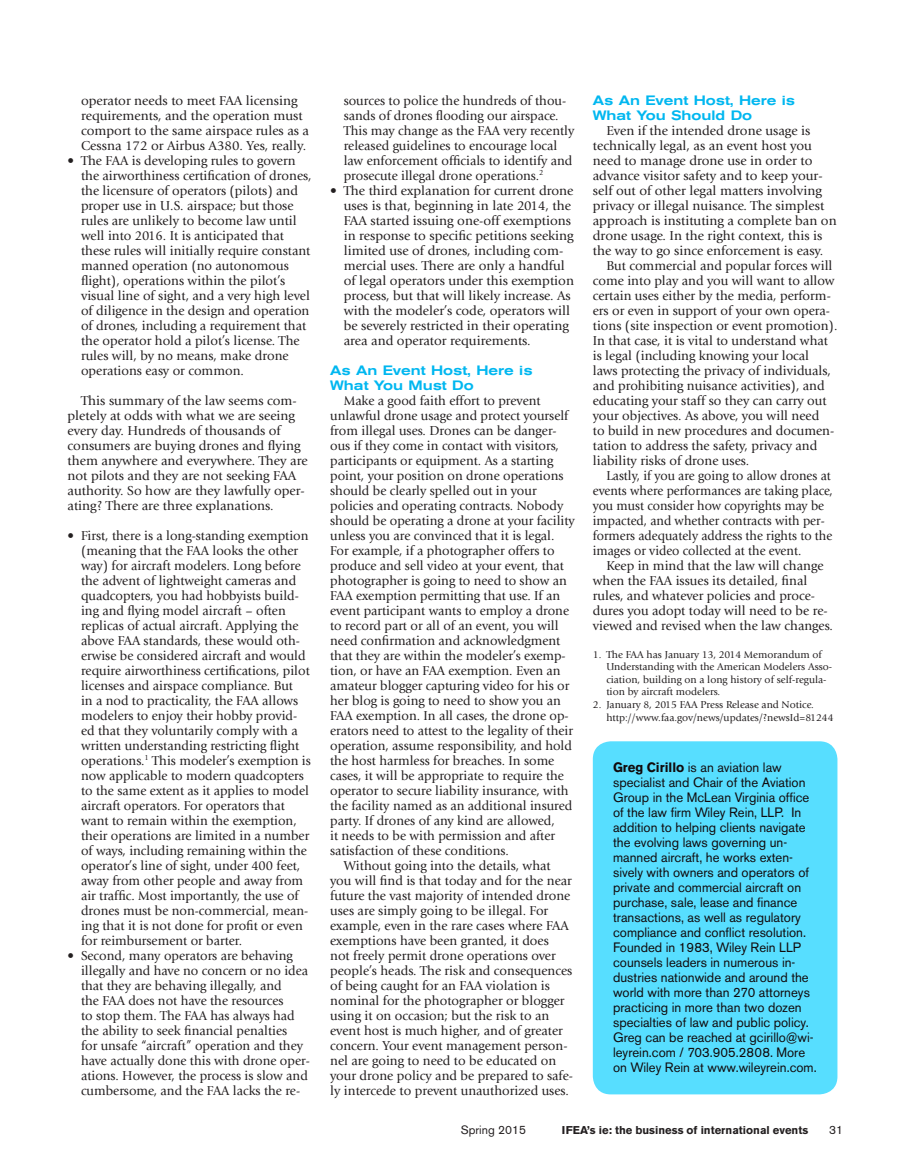
<style>
.page{position:relative;width:905px;height:1175px;background:#fff}
.page>*{position:absolute;margin:0;border:0;box-sizing:border-box;transform-origin:0 0}
.Body_Text_Bullet{font:13.5px/15px "Giovanni";color:#231f20}
.Body_Text_98{font:13.5px/15px "Giovanni";color:#231f20}
.Body_Text_96{font:13.5px/15px "Giovanni";color:#231f20}
.t1{font:13.5px/15px "Akzidenz Grotesk BE";color:#110a0c}
.Body_Text{font:13.5px/15px "Giovanni";color:#231f20}
.Body_Text_94{font:13.5px/15px "Giovanni";color:#231f20;scale:.94 1}
.Head_6{font:500 expanded 13.5px/15px "Akzidenz Grotesk BE";color:#00b7f0;scale:.96 1}
.t2{font:12px "Akzidenz Grotesk BE";color:#231f20}
.t3{font:700 11.25px "Akzidenz Grotesk BE";color:#231f20}
.t4{font:10.5px/12.6px "Giovanni";color:#231f20}
.s1{font-weight:700}
</style>
<div class="page">
<hr style="left:0;top:0;width:1px;height:1107px;background:#80deff">
<div style="left:592px;top:741px;width:245px;height:353px;background:#57deff;border-radius:18px"></div>
<p class="Body_Text_Bullet" style="left:81px;top:93px;width:229px">operator needs to meet FAA licensing requirements, and the operation must comport to the same airspace rules as a Cessna 172 or Airbus A380. Yes, really.</p>
<p class="Body_Text_Bullet" style="left:81px;top:153px;width:232px;text-indent:-14px">• The FAA is developing rules to govern the airworthiness certification of drones, the licensure of operators (pilots) and proper use in U.S. airspace; but those rules are unlikely to become law until well into 2016. It is anticipated that these rules will initially require constant manned operation (no autonomous flight), operations within the pilot’s visual line of sight, and a very high level of diligence in the design and operation of drones, including a requirement that the operator hold a pilot’s license. The rules will, by no means, make drone operations easy or common.</p>
<p class="Body_Text" style="left:68px;top:393px;width:242px;text-indent:14px">This summary of the law seems com&shy;pletely at odds with what we are seeing every day. Hundreds of thousands of consumers are buying drones and flying them anywhere and everywhere. They are not pilots and they are not seeking FAA authority. So how are they lawfully oper&shy;ating? There are three explanations.</p>
<p class="Body_Text_Bullet" style="left:81px;top:528px;width:231px;text-indent:-14px">• First, there is a long-standing exemption (meaning that the FAA looks the other way) for aircraft modelers. Long before the advent of lightweight cameras and quadcopters, you had hobbyists build&shy;ing and flying model aircraft – often replicas of actual aircraft. Applying the above FAA standards, these would oth&shy;erwise be considered aircraft and would require airworthiness certifications, pilot licenses and airspace compliance. But<br>in a nod to practicality, the FAA allows modelers to enjoy their hobby provid&shy;ed that they voluntarily comply with a written understanding restricting flight operations.<sup>1</sup> This modeler’s exemption is now applicable to modern quadcopters to the same extent as it applies to model aircraft operators. For operators that want to remain within the exemption, their operations are limited in a number of ways, including remaining within the operator’s line of sight, under 400 feet, away from other people and away from air traffic. Most importantly, the use of drones must be non-commercial, mean&shy;ing that it is not done for profit or even for reimbursement or barter.</p>
<p class="Body_Text_Bullet" style="left:81px;top:948px;width:230px;text-indent:-14px">• Second, many operators are behaving illegally and have no concern or no idea that they are behaving illegally, and<br>the FAA does not have the resources<br>to stop them. The FAA has always had the ability to seek financial penalties<br>for unsafe “aircraft” operation and they have actually done this with drone oper&shy;ations. However, the process is slow and cumbersome, and the FAA lacks the re-</p>
<p class="Body_Text_Bullet" style="left:344px;top:93px;width:232px">sources to police the hundreds of thou&shy;sands of drones flooding our airspace.<br>This may change as the FAA very recently released guidelines to encourage local law enforcement officials to identify and prosecute illegal drone operations.<sup>2</sup></p>
<p class="Body_Text_Bullet" style="left:344px;top:183px;width:232px;text-indent:-14px">• The third explanation for current drone uses is that, beginning in late 2014, the FAA started issuing one-off exemptions in response to specific petitions seeking limited use of drones, including com&shy;mercial uses. There are only a handful of legal operators under this exemption process, but that will likely increase. As with the modeler’s code, operators will be severely restricted in their operating area and operator requirements.</p>
<p class="Head_6" style="left:330px;top:362px;width:212px">As An Event Host, Here is<br>What You Must Do</p>
<p class="Body_Text_96" style="left:330px;top:393px;width:246px;text-indent:14px">Make a good faith effort to prevent unlawful drone usage and protect yourself from illegal uses. Drones can be danger&shy;ous if they come in contact with visitors, participants or equipment. As a starting point, your position on drone operations should be clearly spelled out in your policies and operating contracts. Nobody should be operating a drone at your facility unless you are convinced that it is legal.<br>For example, if a photographer offers to produce and sell video at your event, that photographer is going to need to show an FAA exemption permitting that use. If an event participant wants to employ a drone to record part or all of an event, you will need confirmation and acknowledgment that they are within the modeler’s exemp&shy;tion, or have an FAA exemption. Even an amateur blogger capturing video for his or her blog is going to need to show you an FAA exemption. In all cases, the drone op&shy;erators need to attest to the legality of their operation, assume responsibility, and hold the host harmless for breaches. In some cases, it will be appropriate to require the operator to secure liability insurance, with the facility named as an additional insured party. If drones of any kind are allowed,<br>it needs to be with permission and after satisfaction of these conditions.</p>
<p class="Body_Text_98" style="left:330px;top:858px;width:244px;text-indent:13px">Without going into the details, what you will find is that today and for the near future the vast majority of intended drone uses are simply going to be illegal. For example, even in the rare cases where FAA exemptions have been granted, it does<br>not freely permit drone operations over people’s heads. The risk and consequences of being caught for an FAA violation is nominal for the photographer or blogger using it on occasion; but the risk to an event host is much higher, and of greater concern. Your event management person&shy;nel are going to need to be educated on your drone policy and be prepared to safe&shy;ly intercede to prevent unauthorized uses.</p>
<p class="Head_6" style="left:592px;top:93px;width:212px">As An Event Host, Here is<br>What You Should Do</p>
<p class="Body_Text" style="left:592px;top:123px;width:245px;text-indent:14px">Even if the intended drone usage is technically legal, as an event host you need to manage drone use in order to advance visitor safety and to keep your&shy;self out of other legal matters involving privacy or illegal nuisance. The simplest approach is instituting a complete ban on drone usage. In the right context, this is the way to go since enforcement is easy.</p>
<p class="Body_Text_98" style="left:593px;top:258px;width:246px;text-indent:13px">But commercial and popular forces will come into play and you will want to allow certain uses either by the media, perform&shy;ers or even in support of your own opera&shy;tions (site inspection or event promotion).<br>In that case, it is vital to understand what is legal (including knowing your local<br>laws protecting the privacy of individuals, and prohibiting nuisance activities), and educating your staff so they can carry out your objectives. As above, you will need<br>to build in new procedures and documen&shy;tation to address the safety, privacy and liability risks of drone uses.</p>
<p class="Body_Text_94" style="left:592px;top:468px;width:257px;text-indent:14px">Lastly, if you are going to allow drones at events where performances are taking place, you must consider how copyrights may be impacted, and whether contracts with per&shy;formers adequately address the rights to the images or video collected at the event.</p>
<p class="Body_Text_98" style="left:593px;top:558px;width:242px;text-indent:13px">Keep in mind that the law will change when the FAA issues its detailed, final rules, and whatever policies and proce&shy;dures you adopt today will need to be re&shy;viewed and revised when the law changes.</p>
<p class="t4" style="left:606px;top:648px;width:227px;text-indent:-14px">1. The FAA has January 13, 2014 Memorandum of Understanding with the American Modelers Asso&shy;ciation, building on a long history of self-regula&shy;tion by aircraft modelers.</p>
<p class="t4" style="left:606px;top:698px;width:229px;text-indent:-14px">2. January 8, 2015 FAA Press Release and Notice. http://www.faa.gov/news/updates/?newsId=81244</p>
<p class="t1" style="left:613px;top:759px;width:205px"><span class="s1">Greg Cirillo</span> is an aviation law specialist and Chair of the Aviation Group in the McLean Virginia office of the law firm Wiley Rein, LLP. In addition to helping clients navigate the evolving laws governing un&shy;manned aircraft, he works exten&shy;sively with owners and operators of private and commercial aircraft on purchase, sale, lease and finance transactions, as well as regulatory compliance and conflict resolution.<br>Founded in 1983, Wiley Rein LLP counsels leaders in numerous in&shy;dustries nationwide and around the world with more than 270 attorneys practicing in more than two dozen specialties of law and public policy.<br>Greg can be reached at gcirillo@wi&shy;leyrein.com / 703.905.2808. More on Wiley Rein at www.wileyrein.com.</p>
<p class="t2" style="left:461px;top:1123px;width:67px">Spring 2015</p>
<p class="t3" style="left:562px;top:1124px;width:248px">IFEA’s ie: the business of international events</p>
<p class="t2" style="left:829px;top:1123px;width:15px">31</p>
</div>
